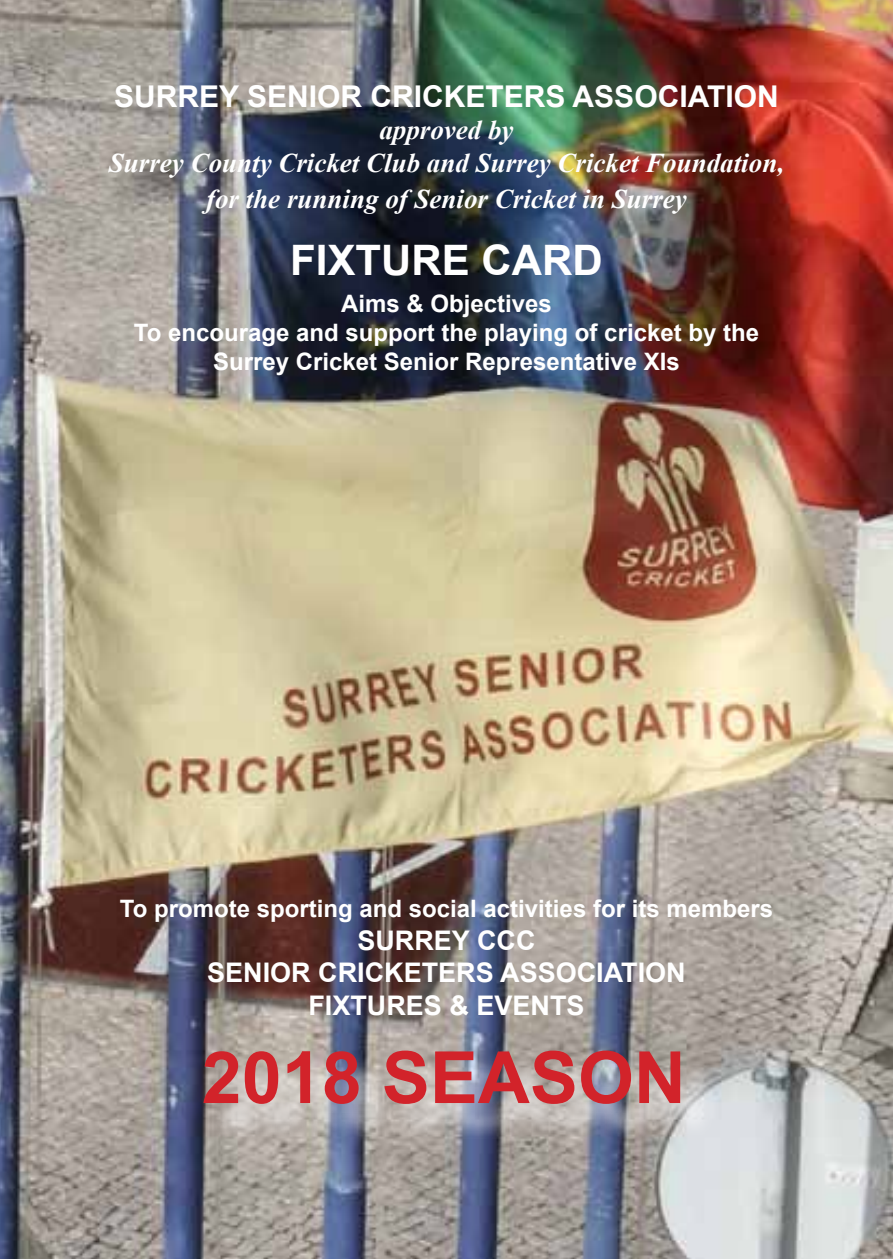
<style>
.page{position:relative;width:893px;height:1259px;background:#fff}
.page>*{position:absolute;margin:0;border:0;box-sizing:border-box;transform-origin:0 0}
.t1{font:700 72px "Arial";color:#d2232a}
.t2{font:700 42px "Arial";color:#fff}
.t3{font:700 30px "Arial";color:#fff}
.t4{font:italic 700 27px/32.4px "Times New Roman";color:#fff;text-align:center}
.t5{font:700 27px/32.4px "Arial";color:#fff;text-align:center}
.t6{font:700 24px/28.8px "Arial";color:#fff;text-align:center}
</style>
<div class="page">
<img style="left:0;top:0;width:893px;height:1259px">
<div style="left:210px;top:1055px;width:507px;height:86px;background:#fff;opacity:.75"></div>
<p class="t3" style="left:114px;top:75px;width:666px">SURREY SENIOR CRICKETERS ASSOCIATION</p>
<p class="t4" style="left:109px;top:113px;width:677px">approved by<br>Surrey County Cricket Club and Surrey Cricket Foundation,</p>
<p class="t4" style="left:206px;top:182px;width:482px">for the running of Senior Cricket in Surrey</p>
<h2 class="t2" style="left:290px;top:231px;width:314px">FIXTURE CARD</h2>
<p class="t6" style="left:134px;top:290px;width:627px">Aims &amp; Objectives<br>To encourage and support the playing of cricket by the<br>Surrey Cricket Senior Representative XIs</p>
<p class="t6" style="left:120px;top:895px;width:655px">To promote sporting and social activities for its members</p>
<p class="t5" style="left:207px;top:924px;width:480px">SURREY CCC<br>SENIOR CRICKETERS ASSOCIATION<br>FIXTURES &amp; EVENTS</p>
<h1 class="t1" style="left:202px;top:1027px;width:486px">2018 SEASON</h1>
</div>
